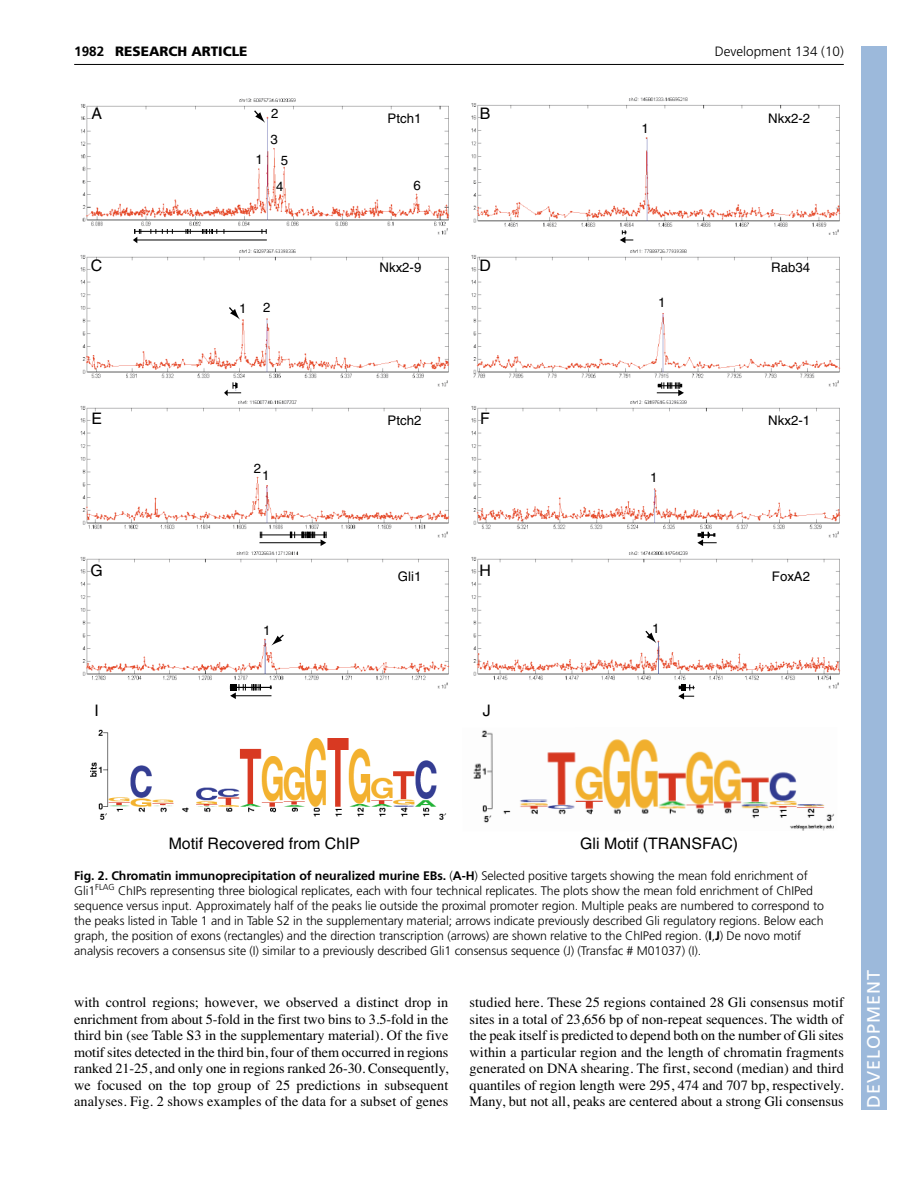
<style>
.page{position:relative;width:918px;height:1188px;background:#fff}
.page>*{position:absolute;margin:0;border:0;box-sizing:border-box;transform-origin:0 0}
.t1{font:18px "Frutiger LT Std";letter-spacing:.055em;color:#fff}
.t2{font:15.9px "Helvetica";color:#000}
.t3{font:14.25px/16.5px "Times";color:#000;text-align:justify}
.t4{font:300 13.5px "Frutiger LT Std";color:#000}
.t5{font:900 13.5px "Frutiger LT Std";color:#000}
.t6{font:700 13.5px "Frutiger LT Std";color:#000}
.t7{font:13.2px/25.7px "Helvetica";color:#000}
.t8{font:300 12.3px/15px "Frutiger LT Std";letter-spacing:-.005em;color:#000}
.s1{font-weight:700}
.s2{font-size:13.5px}
</style>
<div class="page">
<div style="left:861px;top:46px;width:25px;height:1064px;background:#9cb9db"></div>
<hr style="left:74px;top:64px;width:770px;height:1px;background:#000">
<img style="left:471px;top:97px;width:370px;height:138px">
<img style="left:471px;top:249px;width:370px;height:137px">
<img style="left:471px;top:400px;width:370px;height:138px">
<img style="left:471px;top:551px;width:370px;height:138px">
<img style="left:81px;top:98px;width:369px;height:136px">
<img style="left:80px;top:249px;width:370px;height:137px">
<img style="left:80px;top:400px;width:370px;height:138px">
<img style="left:80px;top:551px;width:370px;height:138px">
<svg style="left:657px;top:382px;width:27px;height:14px"></svg>
<hr style="left:259px;top:542px;width:63px;height:1px;background:#000">
<svg style="left:321px;top:532px;width:6px;height:14px"></svg>
<svg style="left:301px;top:532px;width:14px;height:6px"></svg>
<svg style="left:290px;top:532px;width:5px;height:6px"></svg>
<hr style="left:260px;top:535px;width:66px;height:1px;background:#000">
<svg style="left:697px;top:532px;width:20px;height:14px"></svg>
<hr style="left:232px;top:687px;width:39px;height:1px;background:#000">
<hr style="left:235px;top:695px;width:36px;height:1px;background:#000">
<svg style="left:230px;top:684px;width:31px;height:15px"></svg>
<svg style="left:620px;top:230px;width:13px;height:13px"></svg>
<hr style="left:136px;top:240px;width:131px;height:1px;background:#000">
<svg style="left:224px;top:382px;width:17px;height:14px"></svg>
<svg style="left:678px;top:684px;width:17px;height:16px"></svg>
<hr style="left:135px;top:231px;width:131px;height:1px;background:#000">
<svg style="left:262px;top:229px;width:5px;height:5px"></svg>
<svg style="left:202px;top:229px;width:15px;height:5px"></svg>
<svg style="left:186px;top:229px;width:5px;height:5px"></svg>
<svg style="left:151px;top:229px;width:22px;height:5px"></svg>
<svg style="left:133px;top:229px;width:8px;height:14px"></svg>
<img style="left:90px;top:729px;width:357px;height:91px">
<img style="left:473px;top:730px;width:361px;height:101px">
<svg style="left:253px;top:109px;width:12px;height:14px"></svg>
<svg style="left:271px;top:633px;width:14px;height:13px"></svg>
<svg style="left:644px;top:629px;width:12px;height:14px"></svg>
<svg style="left:228px;top:306px;width:12px;height:14px"></svg>
<p class="t6" style="left:74px;top:46px;width:32px">1982</p>
<p class="t5" style="left:115px;top:46px;width:134px">RESEARCH ARTICLE</p>
<p class="t4" style="left:715px;top:46px;width:131px">Development 134 (10)</p>
<p class="t2" style="left:91px;top:108px;width:12px">A</p>
<p class="t2" style="left:480px;top:108px;width:12px">B</p>
<p class="t7" style="left:270px;top:102px;width:10px">2<br>3</p>
<p class="t7" style="left:276px;top:175px;width:9px">4</p>
<p class="t7" style="left:388px;top:107px;width:35px">Ptch1</p>
<p class="t7" style="left:768px;top:107px;width:43px">Nkx2-2</p>
<p class="t7" style="left:641px;top:116px;width:9px">1</p>
<p class="t7" style="left:256px;top:148px;width:9px">1</p>
<p class="t7" style="left:281px;top:148px;width:9px">5</p>
<p class="t7" style="left:413px;top:174px;width:9px">6</p>
<p class="t2" style="left:91px;top:260px;width:13px">C</p>
<p class="t2" style="left:479px;top:260px;width:13px">D</p>
<p class="t7" style="left:380px;top:256px;width:43px">Nkx2-9</p>
<p class="t7" style="left:771px;top:256px;width:40px">Rab34</p>
<p class="t7" style="left:239px;top:296px;width:33px">1 2</p>
<p class="t7" style="left:658px;top:291px;width:9px">1</p>
<p class="t2" style="left:91px;top:412px;width:12px">E</p>
<p class="t2" style="left:480px;top:412px;width:11px">F</p>
<p class="t7" style="left:388px;top:409px;width:35px">Ptch2</p>
<p class="t7" style="left:768px;top:409px;width:43px">Nkx2-1</p>
<p class="t7" style="left:254px;top:456px;width:9px">2</p>
<p class="t7" style="left:262px;top:464px;width:9px">1</p>
<p class="t7" style="left:650px;top:466px;width:9px">1</p>
<p class="t2" style="left:91px;top:565px;width:14px">G</p>
<p class="t2" style="left:479px;top:565px;width:13px">H</p>
<p class="t7" style="left:398px;top:565px;width:25px">Gli1</p>
<p class="t7" style="left:772px;top:565px;width:40px">FoxA2</p>
<p class="t2" style="left:94px;top:704px;width:6px">I</p>
<p class="t7" style="left:263px;top:619px;width:9px">1</p>
<p class="t7" style="left:652px;top:617px;width:9px">1</p>
<p class="t2" style="left:483px;top:704px;width:9px">J</p>
<p class="t2" style="left:169px;top:838px;width:193px">Motif Recovered from ChIP</p>
<p class="t2" style="left:580px;top:838px;width:159px">Gli Motif (TRANSFAC)</p>
<p class="t8" style="left:74px;top:869px;width:751px"><span class="s1">Fig. 2. Chromatin immunoprecipitation of neuralized murine EBs.</span> (<span class="s1">A-H</span>) Selected positive targets showing the mean fold enrichment of Gli1<sup>FLAG</sup> ChIPs representing three biological replicates, each with four technical replicates. The plots show the mean fold enrichment of ChIPed sequence versus input. Approximately half of the peaks lie outside the proximal promoter region. Multiple peaks are numbered to correspond to the peaks listed in Table 1 and in Table S2 in the supplementary material; arrows indicate previously described Gli regulatory regions. Below each graph, the position of exons (rectangles) and the direction transcription (arrows) are shown relative to the ChIPed region. (<span class="s1">I</span>,<span class="s1">J</span>) De novo motif analysis recovers a consensus site (I) similar to a previously described Gli1 consensus sequence (J) (Transfac # M01037) (I).</p>
<p class="t3" style="left:74px;top:996px;width:376px">with control regions; however, we observed a distinct drop in enrichment from about 5-fold in the first two bins to 3.5-fold in the third bin (<span class="s2">see</span> Table S3 in the supplementary material). Of the five motif sites detected in the third bin, four of them occurred in regions ranked 21-25, and only one in regions ranked 26-30. Consequently, we focused on the top group of 25 predictions in subsequent analyses. Fig. 2 shows examples of the data for a subset of genes</p>
<p class="t3" style="left:470px;top:996px;width:376px">studied here. These 25 regions contained 28 Gli consensus motif sites in a total of 23,656 bp of non-repeat sequences. The width of the peak itself is predicted to depend both on the number of Gli sites within a particular region and the length of chromatin fragments generated on DNA shearing. The first, second (median) and third quantiles of region length were 295, 474 and 707 bp, respectively.<br>Many, but not all, peaks are centered about a strong Gli consensus</p>
<p class="t1" style="left:863px;top:1108px;width:140px;rotate:-90deg">DEVELOPMENT</p>
</div>
